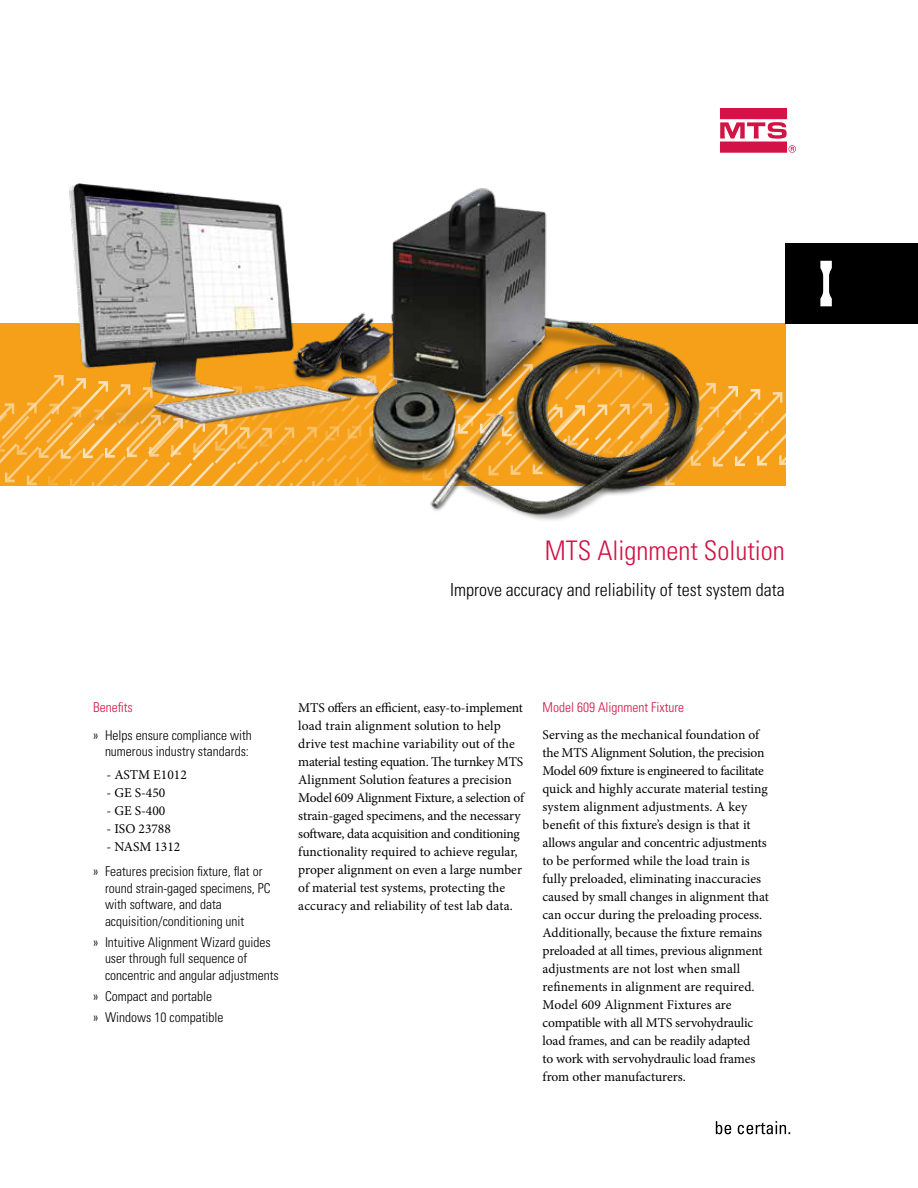
<style>
.page{position:relative;width:918px;height:1188px;background:#fff}
.page>*{position:absolute;margin:0;border:0;box-sizing:border-box;transform-origin:0 0}
.t1{font:300 condensed 27px "Univers LT Std";color:#d31245}
.t2{font:300 condensed 18px "Univers LT Std";color:#000}
.t3{font:13.5px/18px "Minion Pro";letter-spacing:-.005em;color:#000}
.t4{font:300 condensed 13.5px/16.5px "Univers LT Std";color:#000}
.t5{font:300 condensed 13.5px "Univers LT Std";color:#d31245}
.s1{color:#d31245}
.s2{font-family:"Univers"}
</style>
<div class="page">
<svg style="left:716px;top:1121px;width:74px;height:13px"></svg>
<div style="left:786px;top:243px;width:132px;height:81px;background:#000"></div>
<div style="left:0;top:324px;width:786px;height:162px;background:#f6a01a"></div>
<svg style="left:0;top:385px;width:786px;height:101px"></svg>
<svg style="left:820px;top:261px;width:12px;height:45px"></svg>
<svg style="left:720px;top:108px;width:76px;height:45px"></svg>
<img style="left:52px;top:183px;width:675px;height:337px">
<h1 class="t1" style="left:545px;top:534px;width:241px">MTS Alignment Solution</h1>
<h2 class="t2" style="left:450px;top:578px;width:336px">Improve accuracy and reliability of test system data</h2>
<p class="t4" style="left:93px;top:693px;width:160px;line-height:27.8px"><span class="s1">Benefits<br></span><span class="s2">»</span> Helps ensure compliance with</p>
<p class="t4" style="left:105px;top:743px;width:145px">numerous industry standards:</p>
<p class="t3" style="left:106px;top:765px;width:82px">- ASTM E1012</p>
<p class="t3" style="left:106px;top:783px;width:60px">- GE S-450</p>
<p class="t3" style="left:106px;top:801px;width:60px">- GE S-400</p>
<p class="t3" style="left:106px;top:819px;width:66px">- ISO 23788</p>
<p class="t3" style="left:106px;top:837px;width:75px">- NASM 1312</p>
<p class="t4" style="left:105px;top:863px;width:167px;text-indent:-12px"><span class="s2">»</span> Features precision fixture, flat or round strain-gaged specimens, PC with software, and data acquisition/conditioning unit</p>
<p class="t4" style="left:105px;top:934px;width:175px;text-indent:-12px"><span class="s2">»</span> Intuitive Alignment Wizard guides user through full sequence of concentric and angular adjustments</p>
<p class="t4" style="left:93px;top:985px;width:132px;line-height:21.1px"><span class="s2">»</span> Compact and portable<br><span class="s2">»</span> Windows 10 compatible</p>
<p class="t3" style="left:298px;top:699px;width:227px">MTS offers an efficient, easy-to-implement load train alignment solution to help drive test machine variability out of the material testing equation. The turnkey MTS Alignment Solution features a precision Model 609 Alignment Fixture, a selection of strain-gaged specimens, and the necessary software, data acquisition and conditioning functionality required to achieve regular, proper alignment on even a large number of material test systems, protecting the accuracy and reliability of test lab data.</p>
<p class="t5" style="left:543px;top:699px;width:143px">Model 609 Alignment Fixture</p>
<p class="t3" style="left:543px;top:725px;width:228px">Serving as the mechanical foundation of the MTS Alignment Solution, the precision Model 609 fixture is engineered to facilitate quick and highly accurate material testing system alignment adjustments. A key benefit of this fixture’s design is that it allows angular and concentric adjustments to be performed while the load train is fully preloaded, eliminating inaccuracies caused by small changes in alignment that can occur during the preloading process.<br>Additionally, because the fixture remains preloaded at all times, previous alignment adjustments are not lost when small refinements in alignment are required.<br>Model 609 Alignment Fixtures are compatible with all MTS servohydraulic load frames, and can be readily adapted<br>to work with servohydraulic load frames from other manufacturers.</p>
</div>
